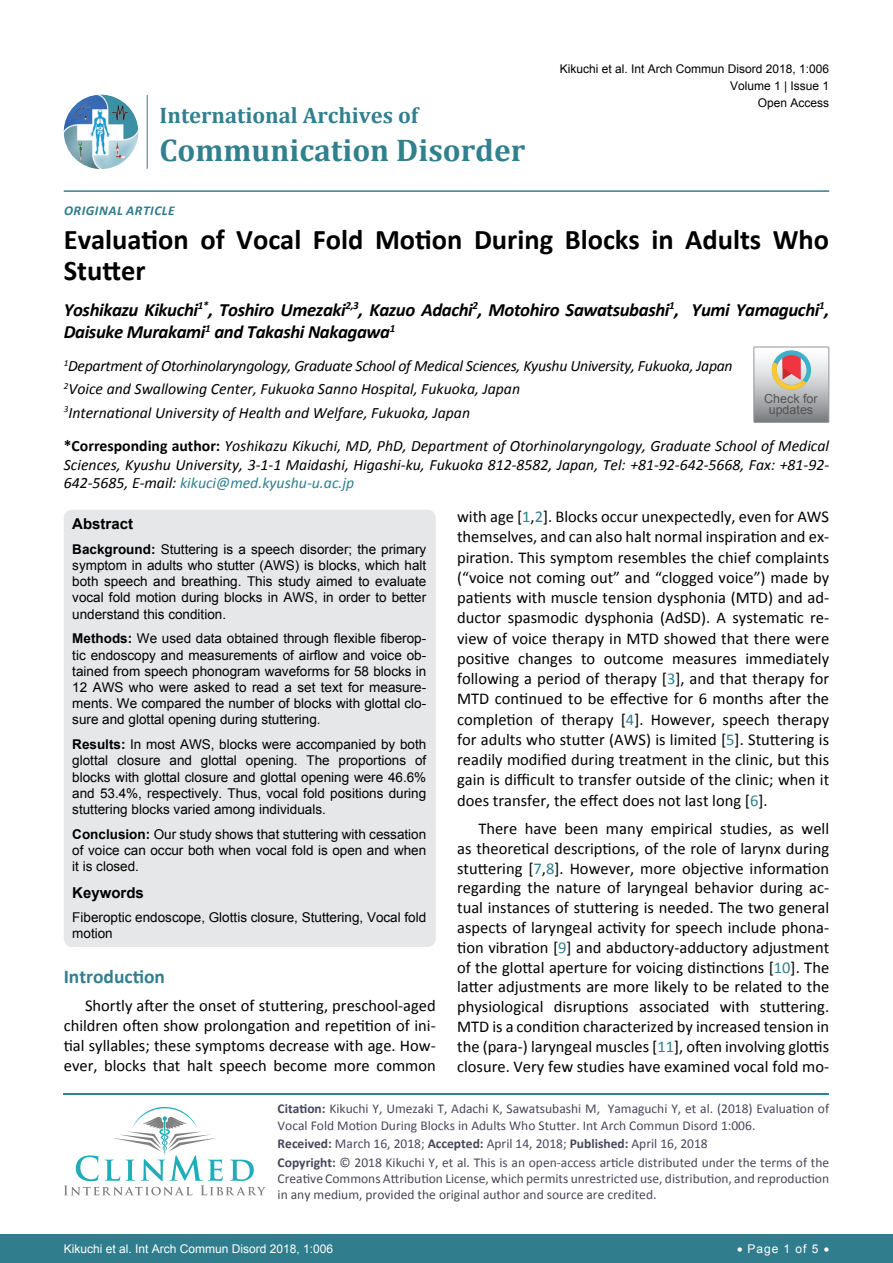
<style>
.page{position:relative;width:893px;height:1263px;background:#fff}
.page>*{position:absolute;margin:0;border:0;box-sizing:border-box;transform-origin:0 0}
.t1{font:700 31.5px "Cambria";color:#30808d}
.t2{font:700 28.5px/31.5px "Calibri";color:#000}
.t3{font:700 22.5px "Cambria";color:#30808d}
.t4{font:700 19.5px "Calibri";color:#30808d}
.t5{font:italic 700 18.75px/22.5px "Calibri";letter-spacing:-.02em;color:#000}
.t6{font:16.5px/19.8px "Calibri";color:#000;text-align:justify}
.t7{font:italic 15.75px/23.1px "Calibri";color:#000}
.t8{font:700 15px "Arial";color:#000}
.t9{font:13.5px/16.2px "Arial";color:#000;text-align:justify}
.t10{font:13.5px/16.2px "Calibri";color:#47475c}
.t11{font:italic 700 13.5px "Calibri";letter-spacing:.04em;color:#307d8d}
.t12{font:12.45px/10.8px "Arial";color:#535353;text-align:center}
.t13{font:12px/17.2px "Arial";color:#000;text-align:right}
.t14{font:12px "Arial";color:#fff}
.s1{font-weight:700;font-style:normal}
.s2{color:#30808d}
.s3{font-weight:700}
</style>
<div class="page">
<img style="left:64px;top:95px;width:74px;height:74px;border-radius:37px">
<hr style="left:147px;top:95px;width:1px;height:74px;background:#307d8d">
<hr style="left:64px;top:190px;width:765px;height:2px;background:#307d8d">
<div style="left:0;top:1234px;width:893px;height:29px;background:#307d8d"></div>
<hr style="left:64px;top:1093px;width:765px;height:2px;background:#30808d">
<svg style="left:64px;top:1107px;width:202px;height:88px"></svg>
<div style="left:64px;top:510px;width:372px;height:437px;background:#e6e7e8;border-radius:9px"></div>
<div style="left:753px;top:347px;width:76px;height:76px;border:1px solid #939598"></div>
<svg style="left:754px;top:347px;width:75px;height:75px;background:#bdb6b3"></svg>
<h3 class="t3" style="left:160px;top:100px;width:260px">International Archives of</h3>
<h1 class="t1" style="left:160px;top:128px;width:367px">Communication Disorder</h1>
<p class="t11" style="left:64px;top:202px;width:112px">Origina l Article</p>
<p class="t13" style="left:560px;top:60px;width:271px">Kikuchi et al. Int Arch Commun Disord 2018, 1:006<br>Volume 1 | Issue 1<br>Open Access</p>
<h2 class="t2" style="left:64px;top:224px;width:767px">Evaluation of Vocal Fold Motion During Blocks in Adults Who<br>Stutter</h2>
<p class="t5" style="left:64px;top:298px;width:767px">Yoshikazu Kikuchi<sup>1*</sup>, Toshiro Umezaki<sup>2,3</sup>, Kazuo Adachi<sup>2</sup>, Motohiro Sawatsubashi<sup>1</sup>, Yumi Yamaguchi<sup>1</sup>,<br>Daisuke Murakami<sup>1</sup> and Takashi Nakagawa<sup>1</sup></p>
<p class="t7" style="left:64px;top:354px;width:670px"><sup>1</sup>Department of Otorhinolaryngology, Graduate School of Medical Sciences, Kyushu University, Fukuoka, Japan<br><sup>2</sup>Voice and Swallowing Center, Fukuoka Sanno Hospital, Fukuoka, Japan<br><sup>3</sup>International University of Health and Welfare, Fukuoka, Japan</p>
<p class="t12" style="left:764px;top:393px;width:55px">Check for updates</p>
<p class="t7" style="left:64px;top:435px;width:767px;line-height:18.9px;text-align:justify"><span class="s1">*Corresponding author:</span> Yoshikazu Kikuchi, MD, PhD, Department of Otorhinolaryngology, Graduate School of Medical Sciences, Kyushu University, 3-1-1 Maidashi, Higashi-ku, Fukuoka 812-8582, Japan, Tel: +81-92-642-5668, Fax: +81-92- 642-5685, E-mail: <span class="s2">kikuci@med.kyushu-u.ac.jp</span></p>
<p class="t8" style="left:72px;top:514px;width:62px">Abstract</p>
<p class="t9" style="left:72px;top:541px;width:355px"><span class="s3">Background:</span> Stuttering is a speech disorder; the primary symptom in adults who stutter (AWS) is blocks, which halt both speech and breathing. This study aimed to evaluate vocal fold motion during blocks in AWS, in order to better understand this condition.</p>
<p class="t9" style="left:72px;top:631px;width:356px"><span class="s3">Methods:</span> We used data obtained through flexible fiberop&shy;tic endoscopy and measurements of airflow and voice ob&shy;tained from speech phonogram waveforms for 58 blocks in 12 AWS who were asked to read a set text for measure&shy;ments. We compared the number of blocks with glottal clo&shy;sure and glottal opening during stuttering.</p>
<p class="t9" style="left:72px;top:736px;width:356px"><span class="s3">Results:</span> In most AWS, blocks were accompanied by both glottal closure and glottal opening. The proportions of blocks with glottal closure and glottal opening were 46.6% and 53.4%, respectively. Thus, vocal fold positions during stuttering blocks varied among individuals.</p>
<p class="t9" style="left:72px;top:826px;width:355px"><span class="s3">Conclusion:</span> Our study shows that stuttering with cessation of voice can occur both when vocal fold is open and when it is closed.</p>
<p class="t8" style="left:72px;top:882px;width:73px">Keywords</p>
<p class="t9" style="left:72px;top:909px;width:355px">Fiberoptic endoscope, Glottis closure, Stuttering, Vocal fold motion</p>
<p class="t4" style="left:64px;top:964px;width:103px">Introduction</p>
<p class="t6" style="left:64px;top:996px;width:373px;text-indent:21px">Shortly after the onset of stuttering, preschool-aged children often show prolongation and repetition of ini&shy;tial syllables; these symptoms decrease with age. How&shy;ever, blocks that halt speech become more common</p>
<p class="t6" style="left:457px;top:507px;width:374px;line-height:20.2px">with age [<span class="s2">1</span>,<span class="s2">2</span>]. Blocks occur unexpectedly, even for AWS themselves, and can also halt normal inspiration and ex&shy;piration. This symptom resembles the chief complaints (“voice not coming out” and “clogged voice”) made by patients with muscle tension dysphonia (MTD) and ad&shy;ductor spasmodic dysphonia (AdSD). A systematic re&shy;view of voice therapy in MTD showed that there were positive changes to outcome measures immediately following a period of therapy [<span class="s2">3</span>], and that therapy for MTD continued to be effective for 6 months after the completion of therapy [<span class="s2">4</span>]. However, speech therapy for adults who stutter (AWS) is limited [<span class="s2">5</span>]. Stuttering is readily modified during treatment in the clinic, but this gain is difficult to transfer outside of the clinic; when it does transfer, the effect does not last long [<span class="s2">6</span>].</p>
<p class="t6" style="left:457px;top:818px;width:374px;text-indent:21px">There have been many empirical studies, as well as theoretical descriptions, of the role of larynx during stuttering [<span class="s2">7</span>,<span class="s2">8</span>]. However, more objective information regarding the nature of laryngeal behavior during ac&shy;tual instances of stuttering is needed. The two general aspects of laryngeal activity for speech include phona&shy;tion vibration [<span class="s2">9</span>] and abductory-adductory adjustment of the glottal aperture for voicing distinctions [<span class="s2">10</span>]. The latter adjustments are more likely to be related to the physiological disruptions associated with stuttering.<br>MTD is a condition characterized by increased tension in the (para-) laryngeal muscles [<span class="s2">11</span>], often involving glottis closure. Very few studies have examined vocal fold mo-</p>
<p class="t10" style="left:278px;top:1101px;width:553px"><span class="s3">Citation:</span> Kikuchi Y, Umezaki T, Adachi K, Sawatsubashi M, Yamaguchi Y, et al. (2018) Evaluation of<br>Vocal Fold Motion During Blocks in Adults Who Stutter. Int Arch Commun Disord 1:006.</p>
<p class="t10" style="left:278px;top:1134px;width:553px;line-height:18.6px"><span class="s3">Received:</span> March 16, 2018; <span class="s3">Accepted:</span> April 14, 2018; <span class="s3">Published:</span> April 16, 2018<br><span class="s3">Copyright:</span> © 2018 Kikuchi Y, et al. This is an open-access article distributed under the terms of the</p>
<p class="t10" style="left:278px;top:1170px;width:553px">Creative Commons Attribution License, which permits unrestricted use, distribution, and reproduction in any medium, provided the original author and source are credited.</p>
<p class="t14" style="left:64px;top:1241px;width:271px">Kikuchi et al. Int Arch Commun Disord 2018, 1:006</p>
<p class="t14" style="left:737px;top:1241px;width:94px">• Page 1 of 5 •</p>
</div>
